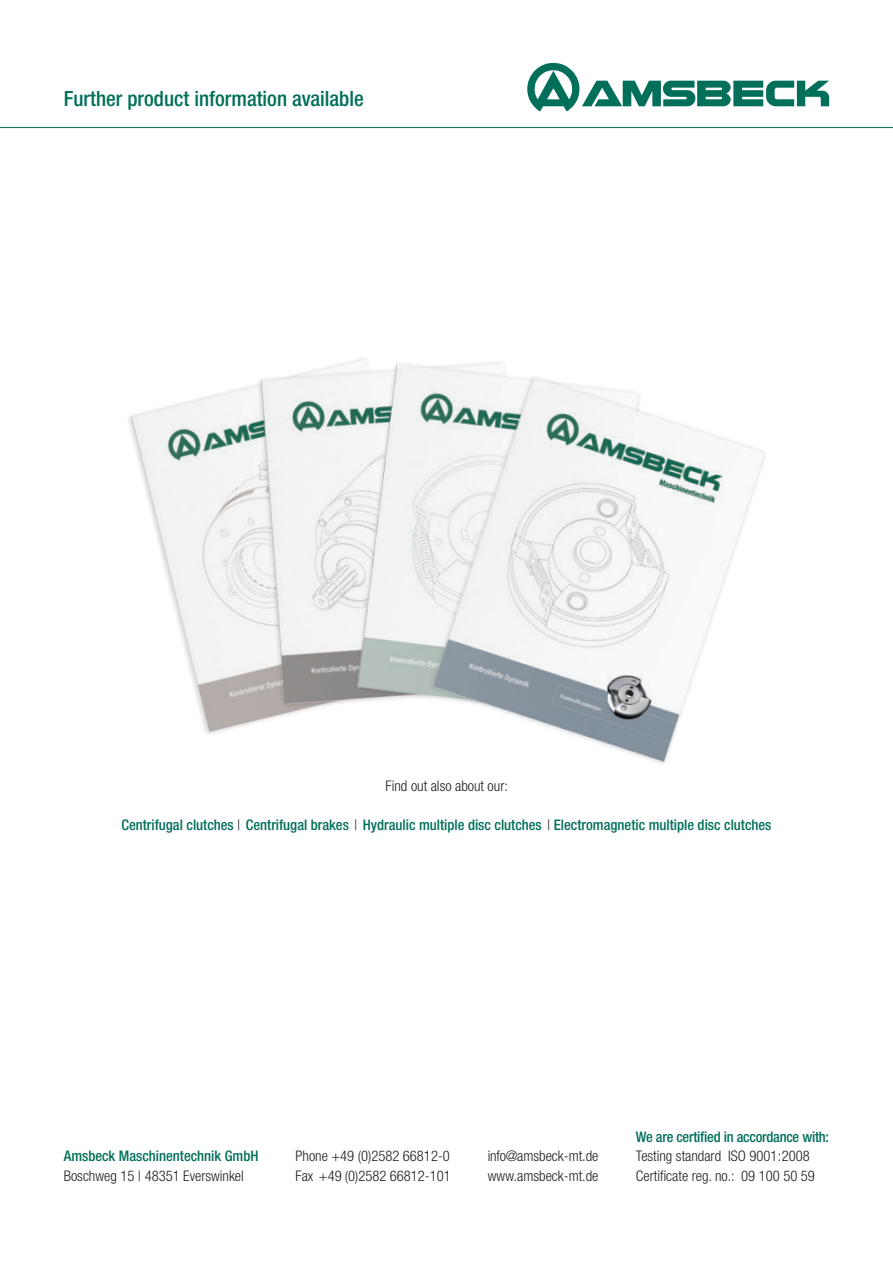
<style>
.page{position:relative;width:893px;height:1263px;background:#fff}
.page>*{position:absolute;margin:0;border:0;box-sizing:border-box;transform-origin:0 0}
.Auszeichnung_Fließte{font:500 condensed 21px "Helvetica Neue";color:#016f5a}
.Fließtext{font:300 condensed 14.7px "Helvetica Neue";color:#231f20}
.Fließtext-2{font:500 condensed 14.7px "Helvetica Neue";color:#016f5a}
.s1{font-weight:300;color:#231f20}
</style>
<div class="page">
<svg style="left:527px;top:63px;width:302px;height:48px"></svg>
<hr style="left:0;top:127px;width:893px;height:1px;background:#016f5a">
<img style="left:128px;top:403px;width:53px;height:230px">
<img style="left:181px;top:358px;width:584px;height:406px">
<p class="Auszeichnung_Fließte" style="left:64px;top:86px;width:301px">Further product information available</p>
<p class="Fließtext" style="left:386px;top:777px;width:124px">Find out also about our:</p>
<p class="Fließtext-2" style="left:122px;top:816px;width:651px">Centrifugal clutches <span class="s1">|</span> Centrifugal brakes <span class="s1">|</span> Hydraulic multiple disc clutches <span class="s1">|</span> Electromagnetic multiple disc clutches</p>
<p class="Fließtext-2" style="left:64px;top:1147px;width:196px">Amsbeck Maschinentechnik GmbH</p>
<p class="Fließtext" style="left:64px;top:1167px;width:182px">Boschweg 15 | 48351 Everswinkel</p>
<p class="Fließtext" style="left:295px;top:1147px;width:156px">Phone +49 (0)2582 66812-0</p>
<p class="Fließtext" style="left:295px;top:1167px;width:157px">Fax +49 (0)2582 66812-101</p>
<p class="Fließtext" style="left:488px;top:1147px;width:112px">info@amsbeck-mt.de</p>
<p class="Fließtext" style="left:488px;top:1167px;width:112px">www.amsbeck-mt.de</p>
<p class="Fließtext-2" style="left:636px;top:1128px;width:195px">We are certified in accordance with:</p>
<p class="Fließtext" style="left:636px;top:1147px;width:175px">Testing standard ISO 9001:2008</p>
<p class="Fließtext" style="left:636px;top:1167px;width:181px">Certificate reg. no.: 09 100 50 59</p>
</div>
